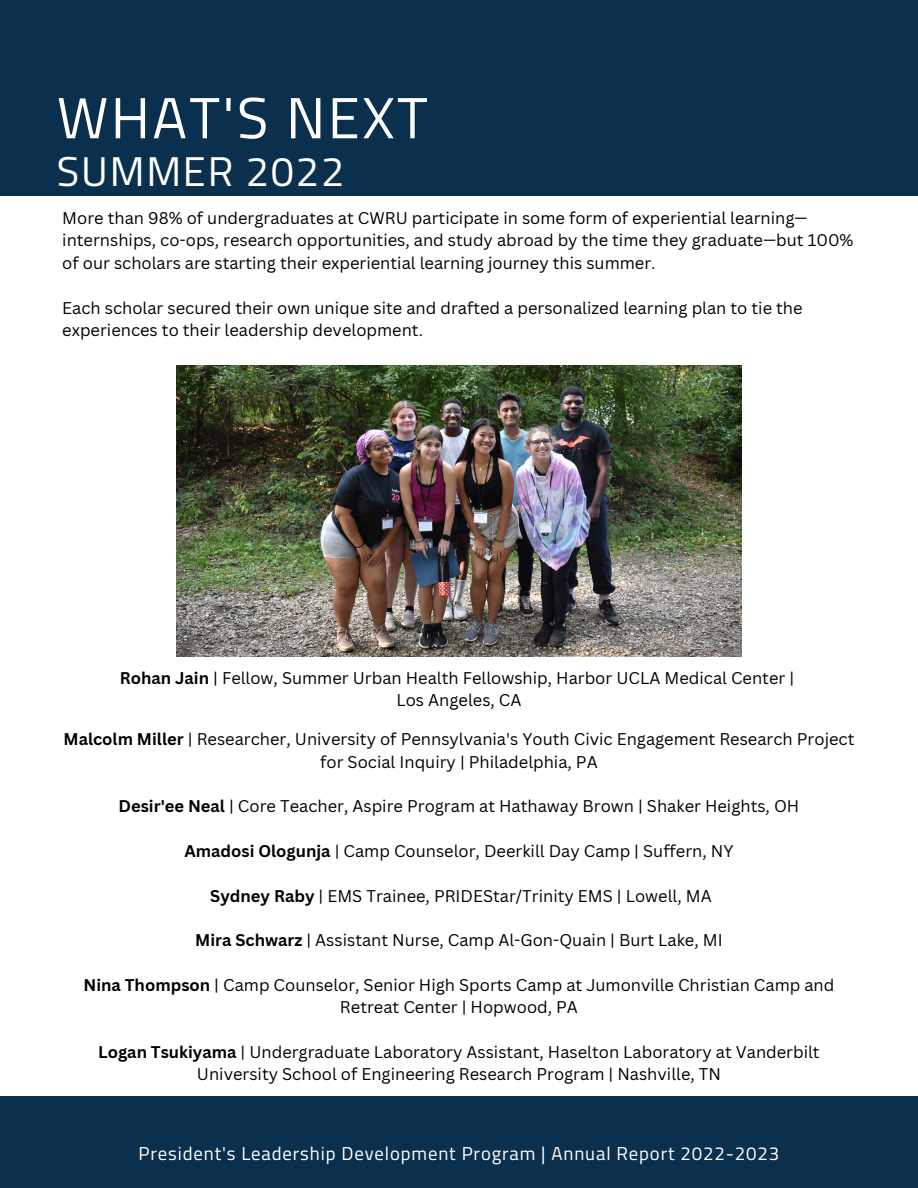
<style>
.page{position:relative;width:918px;height:1188px;background:#fff}
.page>*{position:absolute;margin:0;border:0;box-sizing:border-box;transform-origin:0 0}
.t1{font:58.05px "Titillium Web";letter-spacing:.04em;color:#fff}
.t2{font:41.55px "Titillium Web";letter-spacing:.04em;color:#fff}
.t3{font:18.75px "Titillium Web";letter-spacing:.045em;color:#fff}
.t4{font:16.5px/22.5px "Canva Sans";color:#000;text-align:center}
.s1{font-weight:700}
</style>
<div class="page">
<div style="left:0;top:0;width:918px;height:196px;background:#0a304e"></div>
<div style="left:0;top:1096px;width:918px;height:92px;background:#0a304e"></div>
<img style="left:177px;top:366px;width:565px;height:290px">
<p class="t1" style="left:57px;top:73px;width:372px">WHAT'S NEXT</p>
<p class="t2" style="left:57px;top:138px;width:289px">SUMMER 2022</p>
<p class="t4" style="left:62px;top:206px;width:793px;text-align:left">More than 98% of undergraduates at CWRU participate in some form of experiential learning— internships, co-ops, research opportunities, and study abroad by the time they graduate—but 100% of our scholars are starting their experiential learning journey this summer.</p>
<p class="t4" style="left:62px;top:296px;width:742px;text-align:left">Each scholar secured their own unique site and drafted a personalized learning plan to tie the experiences to their leadership development.</p>
<p class="t4" style="left:120px;top:666px;width:676px"><span class="s1">Rohan Jain</span> | Fellow, Summer Urban Health Fellowship, Harbor UCLA Medical Center |</p>
<p class="t4" style="left:396px;top:688px;width:127px">Los Angeles, CA</p>
<p class="t4" style="left:64px;top:728px;width:792px"><span class="s1">Malcolm Miller</span> | Researcher, University of Pennsylvania's Youth Civic Engagement Research Project for Social Inquiry | Philadelphia, PA</p>
<p class="t4" style="left:119px;top:795px;width:682px"><span class="s1">Desir'ee Neal</span> | Core Teacher, Aspire Program at Hathaway Brown | Shaker Heights, OH</p>
<p class="t4" style="left:184px;top:839px;width:551px"><span class="s1">Amadosi Ologunja</span> | Camp Counselor, Deerkill Day Camp | Suffern, NY</p>
<p class="t4" style="left:210px;top:884px;width:503px"><span class="s1">Sydney Raby</span> | EMS Trainee, PRIDEStar/Trinity EMS | Lowell, MA</p>
<p class="t4" style="left:195px;top:929px;width:529px"><span class="s1">Mira Schwarz</span> | Assistant Nurse, Camp Al-Gon-Quain | Burt Lake, MI</p>
<p class="t4" style="left:84px;top:973px;width:752px"><span class="s1">Nina Thompson</span> | Camp Counselor, Senior High Sports Camp at Jumonville Christian Camp and<br>Retreat Center | Hopwood, PA</p>
<p class="t4" style="left:98px;top:1040px;width:723px"><span class="s1">Logan Tsukiyama</span> | Undergraduate Laboratory Assistant, Haselton Laboratory at Vanderbilt<br>University School of Engineering Research Program | Nashville, TN</p>
<p class="t3" style="left:139px;top:1139px;width:642px">President's Leadership Development Program | Annual Report 2022-2023</p>
</div>
